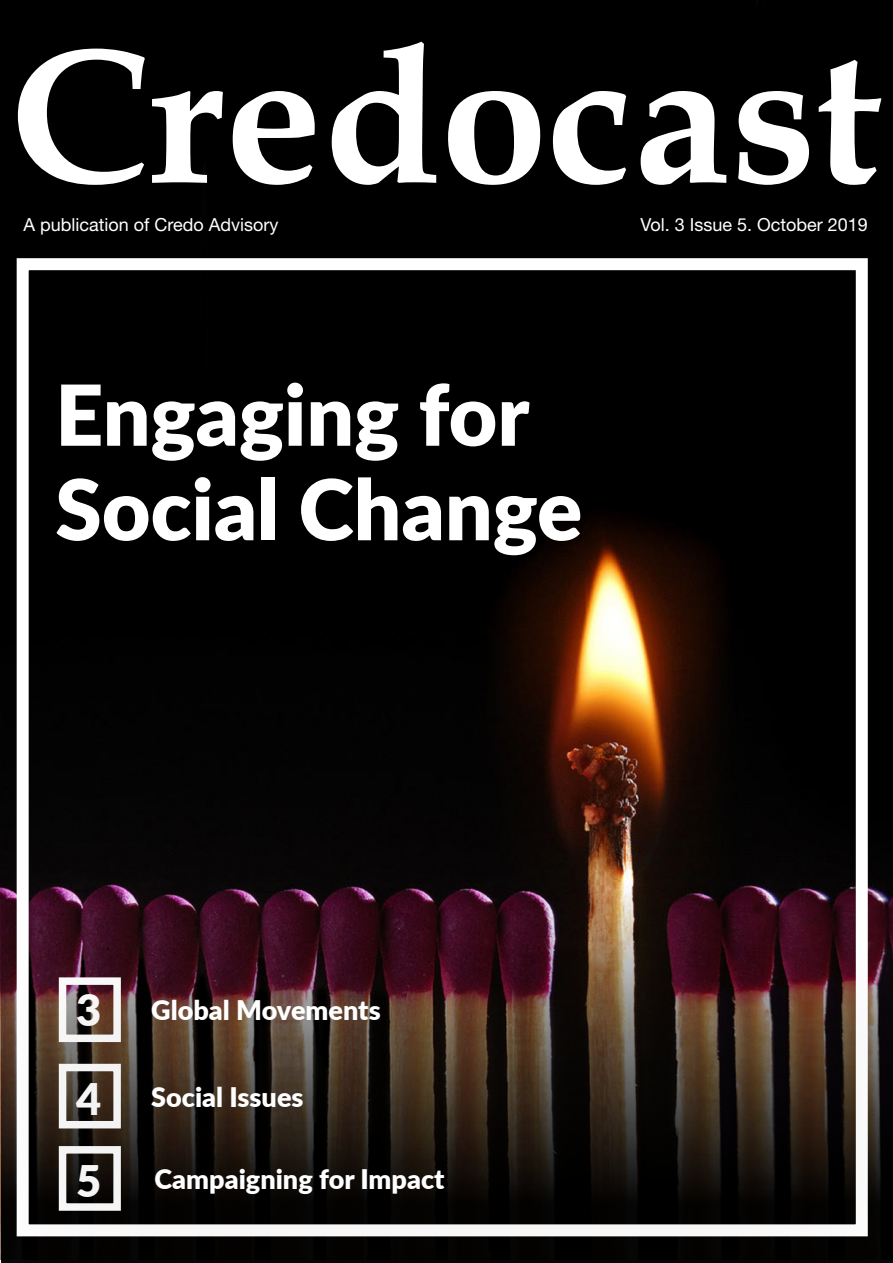
<style>
.page{position:relative;width:893px;height:1263px;background:#fff}
.page>*{position:absolute;margin:0;border:0;box-sizing:border-box;transform-origin:0 0}
.t1{font:700 193.5px "Book Antiqua";color:#fff}
.t2{font:900 84px/94.5px "Lato";color:#fff}
.t3{font:900 43.5px "Lato";color:#fff}
.t4{font:900 27px "Lato";color:#fff}
.t5{font:18px "Helvetica Neue LT Std";color:#fff}
</style>
<div class="page">
<img style="left:0;top:0;width:893px;height:1259px">
<svg style="left:1px;top:792px;width:891px;height:470px;background:#1f0e11"></svg>
<div style="left:17px;top:258px;width:851px;height:978px;border:12px solid #fff"></div>
<svg style="left:4px;top:943px;width:889px;height:320px;background:#392b28"></svg>
<div style="left:50px;top:376px;width:537px;height:186px;background:#000"></div>
<h1 class="t1" style="left:10px;top:-15px;width:872px">Credocast</h1>
<p class="t5" style="left:24px;top:214px;width:257px">A publication of Credo Advisory</p>
<p class="t5" style="left:640px;top:214px;width:229px">Vol. 3 Issue 5. October 2019</p>
<h2 class="t2" style="left:55px;top:364px;width:529px">Engaging for<br>Social Change</h2>
<h3 class="t3" style="left:76px;top:977px;width:27px">3</h3>
<h3 class="t3" style="left:76px;top:1066px;width:27px">4</h3>
<h3 class="t3" style="left:76px;top:1149px;width:27px">5</h3>
<h3 class="t4" style="left:151px;top:989px;width:231px">Global Movements</h3>
<h3 class="t4" style="left:151px;top:1077px;width:154px">Social Issues</h3>
<h3 class="t4" style="left:155px;top:1158px;width:291px">Campaigning for Impact</h3>
</div>
